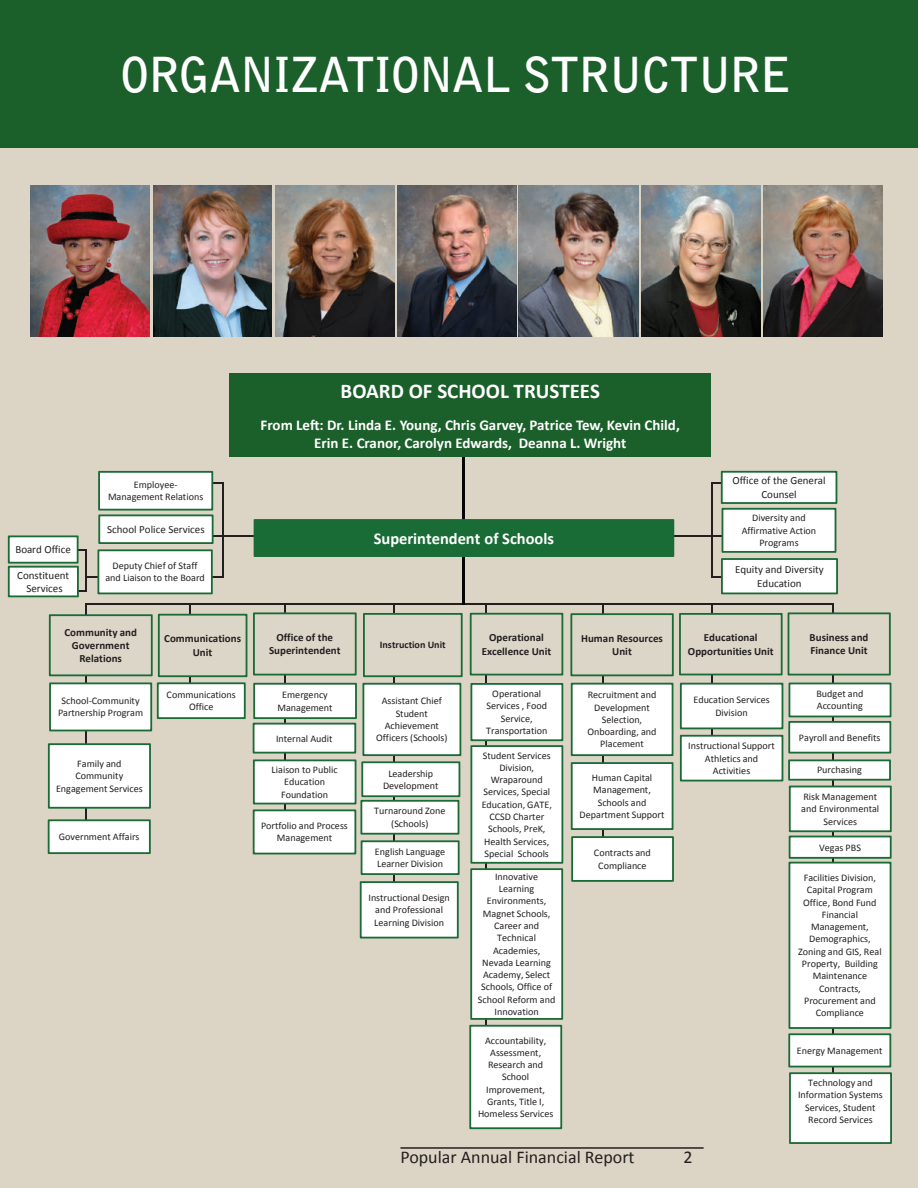
<style>
.page{position:relative;width:918px;height:1188px;background:#dcd5c6}
.page>*{position:absolute;margin:0;border:0;box-sizing:border-box;transform-origin:0 0}
.t1{font:700 48px "Bell Gothic Std";letter-spacing:-.03em;color:#fff}
.t2{font:700 21px "Calibri";color:#fff}
.t3{font:18px "Calibri";color:#231f20}
.t4{font:700 16.5px "Calibri";color:#fff}
.t5{font:700 15px/18px "Calibri";color:#fff;text-align:center}
.t6{font:700 10.95px/13.4px "Calibri";color:#231f20;text-align:center}
.t7{font:10.95px/13.4px "Calibri";color:#231f20;text-align:center}
.t8{font:10.05px/12.3px "Calibri";color:#231f20;text-align:center}
.t9{font:700 10.05px "Calibri";color:#231f20}
</style>
<div class="page">
<hr style="left:400px;top:1147px;width:304px;height:2px;background:#231f20">
<div style="left:0;top:0;width:918px;height:147px;background:#1b5f2a"></div>
<img style="left:31px;top:185px;width:119px;height:151px">
<img style="left:153px;top:185px;width:119px;height:151px">
<img style="left:398px;top:185px;width:118px;height:151px">
<img style="left:519px;top:185px;width:119px;height:151px">
<img style="left:641px;top:185px;width:120px;height:151px">
<img style="left:275px;top:185px;width:120px;height:151px">
<hr style="left:190px;top:482px;width:34px;height:2px;background:#231f20">
<hr style="left:190px;top:535px;width:95px;height:2px;background:#231f20">
<hr style="left:87px;top:576px;width:46px;height:2px;background:#231f20">
<hr style="left:190px;top:576px;width:34px;height:2px;background:#231f20">
<hr style="left:85px;top:551px;width:2px;height:40px;background:#231f20">
<hr style="left:711px;top:482px;width:2px;height:96px;background:#231f20">
<hr style="left:222px;top:484px;width:2px;height:94px;background:#231f20">
<hr style="left:711px;top:605px;width:2px;height:170px;background:#231f20">
<hr style="left:85px;top:657px;width:2px;height:171px;background:#231f20">
<hr style="left:284px;top:644px;width:2px;height:197px;background:#231f20">
<hr style="left:393px;top:644px;width:2px;height:263px;background:#231f20">
<hr style="left:486px;top:605px;width:1px;height:473px;background:#231f20">
<hr style="left:602px;top:605px;width:2px;height:249px;background:#231f20">
<hr style="left:832px;top:605px;width:2px;height:499px;background:#231f20">
<hr style="left:713px;top:482px;width:46px;height:2px;background:#231f20">
<hr style="left:603px;top:535px;width:156px;height:2px;background:#231f20">
<hr style="left:31px;top:549px;width:56px;height:2px;background:#231f20">
<hr style="left:713px;top:576px;width:46px;height:2px;background:#231f20">
<hr style="left:31px;top:590px;width:56px;height:1px;background:#231f20">
<hr style="left:87px;top:603px;width:747px;height:2px;background:#231f20">
<svg style="left:253px;top:605px;width:104px;height:71px"></svg>
<svg style="left:363px;top:605px;width:100px;height:72px"></svg>
<svg style="left:570px;top:612px;width:321px;height:64px"></svg>
<svg style="left:721px;top:471px;width:117px;height:123px;background:#e2eae3"></svg>
<svg style="left:571px;top:683px;width:102px;height:73px;background:#eef4f0"></svg>
<svg style="left:571px;top:836px;width:103px;height:46px;background:#e4eee7"></svg>
<svg style="left:360px;top:881px;width:99px;height:58px;background:#e8f0eb"></svg>
<svg style="left:48px;top:743px;width:103px;height:66px;background:#eaf1ec"></svg>
<svg style="left:49px;top:603px;width:198px;height:128px"></svg>
<svg style="left:48px;top:819px;width:103px;height:35px;background:#e0eae3"></svg>
<svg style="left:470px;top:613px;width:93px;height:63px"></svg>
<svg style="left:571px;top:762px;width:102px;height:68px;background:#ecf2ee"></svg>
<svg style="left:8px;top:535px;width:71px;height:62px;background:#d9e6dd"></svg>
<svg style="left:253px;top:683px;width:208px;height:192px;background:#e2e9e1"></svg>
<svg style="left:469px;top:683px;width:94px;height:446px;background:#eef3ef"></svg>
<svg style="left:680px;top:683px;width:212px;height:461px"></svg>
<hr style="left:462px;top:442px;width:2px;height:163px;background:#040503">
<svg style="left:97px;top:471px;width:117px;height:123px;background:#e3ebe4"></svg>
<div style="left:254px;top:519px;width:420px;height:38px;background:#1a6c37"></div>
<div style="left:230px;top:373px;width:481px;height:84px;background:#1b5f2a"></div>
<img style="left:764px;top:185px;width:118px;height:151px">
<h1 class="t1" style="left:120px;top:46px;width:673px">ORGANIZATIONAL STRUCTURE</h1>
<p class="t7" style="left:15px;top:543px;width:57px">Board Office</p>
<p class="t7" style="left:17px;top:568px;width:54px">Constituent<br>Services</p>
<p class="t8" style="left:108px;top:479px;width:97px">Employee‐<br>Management Relations</p>
<p class="t7" style="left:107px;top:523px;width:99px">School Police Services</p>
<p class="t8" style="left:105px;top:560px;width:101px">Deputy Chief of Staff and Liaison to the Board</p>
<h2 class="t2" style="left:341px;top:378px;width:261px">BOARD OF SCHOOL TRUSTEES</h2>
<h3 class="t5" style="left:261px;top:416px;width:421px">From Left: Dr. Linda E. Young, Chris Garvey, Patrice Tew, Kevin Child,<br>Erin E. Cranor, Carolyn Edwards, Deanna L. Wright</h3>
<h3 class="t4" style="left:374px;top:528px;width:182px">Superintendent of Schools</h3>
<p class="t7" style="left:732px;top:474px;width:95px">Office of the General<br>Counsel</p>
<p class="t8" style="left:742px;top:512px;width:76px">Diversity and<br>Affirmative Action<br>Programs</p>
<p class="t7" style="left:735px;top:563px;width:90px">Equity and Diversity<br>Education</p>
<p class="t6" style="left:64px;top:625px;width:74px">Community and<br>Government<br>Relations</p>
<p class="t6" style="left:269px;top:631px;width:73px">Office of the<br>Superintendent</p>
<p class="t6" style="left:688px;top:631px;width:87px">Educational<br>Opportunities Unit</p>
<p class="t6" style="left:482px;top:631px;width:71px">Operational<br>Excellence Unit</p>
<p class="t6" style="left:164px;top:632px;width:78px">Communications<br>Unit</p>
<p class="t9" style="left:380px;top:639px;width:67px">Instruction Unit</p>
<p class="t6" style="left:581px;top:631px;width:83px">Human Resources<br>Unit</p>
<p class="t8" style="left:486px;top:688px;width:63px">Operational<br>Services , Food<br>Service,<br>Transportation</p>
<p class="t8" style="left:482px;top:749px;width:72px">Student Services<br>Division,<br>Wraparound<br>Services, Special<br>Education, GATE,<br>CCSD Charter<br>Schools, PreK,<br>Health Services,<br>Special Schools</p>
<p class="t8" style="left:588px;top:689px;width:70px">Recruitment and<br>Development<br>Selection,<br>Onboarding, and<br>Placement</p>
<p class="t8" style="left:167px;top:689px;width:71px">Communications<br>Office</p>
<p class="t8" style="left:277px;top:689px;width:57px">Emergency<br>Management</p>
<p class="t8" style="left:276px;top:732px;width:58px">Internal Audit</p>
<p class="t8" style="left:272px;top:764px;width:68px">Liaison to Public<br>Education<br>Foundation</p>
<p class="t8" style="left:693px;top:694px;width:78px">Education Services<br>Division</p>
<p class="t8" style="left:58px;top:695px;width:87px">School‐Community<br>Partnership Program</p>
<p class="t8" style="left:376px;top:695px;width:73px">Assistant Chief<br>Student<br>Achievement<br>Officers (Schools)</p>
<p class="t8" style="left:688px;top:740px;width:88px">Instructional Support<br>Athletics and<br>Activities</p>
<p class="t8" style="left:56px;top:758px;width:88px">Family and<br>Community<br>Engagement Services</p>
<p class="t8" style="left:383px;top:767px;width:57px">Leadership<br>Development</p>
<p class="t8" style="left:580px;top:772px;width:86px">Human Capital<br>Management,<br>Schools and<br>Department Support</p>
<p class="t8" style="left:374px;top:805px;width:73px">Turnaround Zone (Schools)</p>
<p class="t8" style="left:261px;top:820px;width:88px">Portfolio and Process<br>Management</p>
<p class="t8" style="left:59px;top:831px;width:82px">Government Affairs</p>
<p class="t8" style="left:375px;top:846px;width:72px;text-align:left">English Language<br>Learner Division</p>
<p class="t8" style="left:594px;top:847px;width:58px">Contracts and<br>Compliance</p>
<p class="t8" style="left:368px;top:892px;width:83px">Instructional Design and Professional<br>Learning Division</p>
<p class="t8" style="left:478px;top:870px;width:79px">Innovative<br>Learning<br>Environments,<br>Magnet Schools,<br>Career and<br>Technical<br>Academies,<br>Nevada Learning<br>Academy, Select<br>Schools, Office of<br>School Reform and<br>Innovation</p>
<p class="t8" style="left:478px;top:1034px;width:77px">Accountability,<br>Assessment,<br>Research and<br>School<br>Improvement,<br>Grants, Title I,<br>Homeless Services</p>
<h3 class="t3" style="left:400px;top:1146px;width:236px">Popular Annual Financial Report</h3>
<h3 class="t3" style="left:683px;top:1146px;width:11px">2</h3>
<p class="t6" style="left:810px;top:631px;width:60px;text-align:left">Business and<br>Finance Unit</p>
<p class="t8" style="left:816px;top:688px;width:48px;text-align:left">Budget and<br>Accounting</p>
<p class="t8" style="left:799px;top:731px;width:83px">Payroll and Benefits</p>
<p class="t8" style="left:817px;top:764px;width:46px">Purchasing</p>
<p class="t8" style="left:801px;top:791px;width:79px">Risk Management and Environmental<br>Services</p>
<p class="t8" style="left:819px;top:841px;width:43px">Vegas PBS</p>
<p class="t8" style="left:798px;top:872px;width:85px">Facilities Division,<br>Capital Program<br>Office, Bond Fund<br>Financial<br>Management,<br>Demographics,<br>Zoning and GIS, Real<br>Property, Building<br>Maintenance<br>Contracts,<br>Procurement and<br>Compliance</p>
<p class="t8" style="left:797px;top:1044px;width:87px">Energy Management</p>
<p class="t8" style="left:798px;top:1077px;width:86px">Technology and<br>Information Systems<br>Services, Student<br>Record Services</p>
</div>
